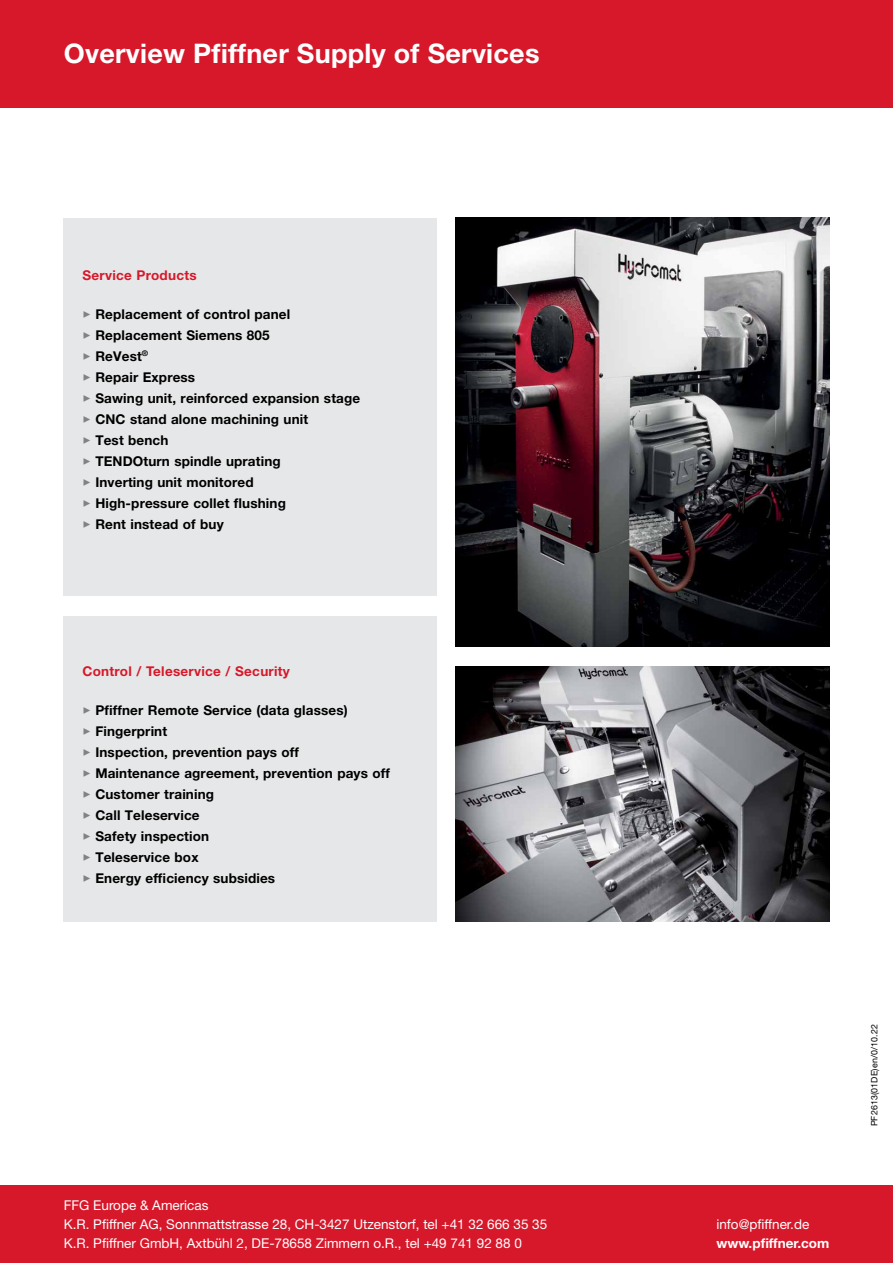
<style>
.page{position:relative;width:893px;height:1263px;background:#fff}
.page>*{position:absolute;margin:0;border:0;box-sizing:border-box;transform-origin:0 0}
.t1{font:700 27px "Helvetica Neue LT Pro";letter-spacing:.01em;color:#fff}
.t2{font:700 13.5px "Helvetica Neue LT Pro";letter-spacing:.01em;color:#000}
.t3{font:13.5px/18.8px "Helvetica Neue LT Pro";color:#fff}
.t4{font:700 13.5px "Helvetica Neue LT Pro";letter-spacing:.02em;color:#d7182a}
.t5{font:700 13.5px "Helvetica Neue LT Pro";color:#fff}
.t6{font:8.85px "Helvetica Neue LT Pro";letter-spacing:.015em;color:#000}
.s1{color:#808285}
</style>
<div class="page">
<div style="left:64px;top:218px;width:373px;height:377px;background:#e6e7e8"></div>
<div style="left:64px;top:617px;width:373px;height:305px;background:#e6e7e8"></div>
<img style="left:456px;top:667px;width:373px;height:255px">
<img style="left:456px;top:218px;width:373px;height:428px">
<div style="left:0;top:0;width:893px;height:107px;background:#d7182a"></div>
<div style="left:0;top:1185px;width:893px;height:78px;background:#d7182a"></div>
<h1 class="t1" style="left:64px;top:37px;width:477px">Overview Pfiffner Supply of Services</h1>
<p class="t4" style="left:82px;top:266px;width:116px">Service Products</p>
<p class="t2" style="left:82px;top:305px;width:209px"><span class="s1">✓</span> Replacement of control panel</p>
<p class="t2" style="left:82px;top:327px;width:189px"><span class="s1">✓</span> Replacement Siemens 805</p>
<p class="t2" style="left:82px;top:348px;width:67px"><span class="s1">✓</span> ReVest<sup>®</sup></p>
<p class="t2" style="left:82px;top:368px;width:114px"><span class="s1">✓</span> Repair Express</p>
<p class="t2" style="left:82px;top:389px;width:279px"><span class="s1">✓</span> Sawing unit, reinforced expansion stage</p>
<p class="t2" style="left:82px;top:411px;width:227px"><span class="s1">✓</span> CNC stand alone machining unit</p>
<p class="t2" style="left:82px;top:432px;width:87px"><span class="s1">✓</span> Test bench</p>
<p class="t2" style="left:82px;top:453px;width:200px"><span class="s1">✓</span> TENDOturn spindle uprating</p>
<p class="t2" style="left:82px;top:474px;width:173px"><span class="s1">✓</span> Inverting unit monitored</p>
<p class="t2" style="left:82px;top:495px;width:205px"><span class="s1">✓</span> High-pressure collet flushing</p>
<p class="t2" style="left:82px;top:516px;width:143px"><span class="s1">✓</span> Rent instead of buy</p>
<p class="t4" style="left:82px;top:663px;width:209px">Control / Teleservice / Security</p>
<p class="t2" style="left:82px;top:702px;width:267px"><span class="s1">✓</span> Pfiffner Remote Service (data glasses)</p>
<p class="t2" style="left:82px;top:723px;width:86px"><span class="s1">✓</span> Fingerprint</p>
<p class="t2" style="left:82px;top:744px;width:218px"><span class="s1">✓</span> Inspection, prevention pays off</p>
<p class="t2" style="left:82px;top:765px;width:309px"><span class="s1">✓</span> Maintenance agreement, prevention pays off</p>
<p class="t2" style="left:82px;top:786px;width:133px"><span class="s1">✓</span> Customer training</p>
<p class="t2" style="left:82px;top:807px;width:119px"><span class="s1">✓</span> Call Teleservice</p>
<p class="t2" style="left:82px;top:828px;width:128px"><span class="s1">✓</span> Safety inspection</p>
<p class="t2" style="left:82px;top:849px;width:118px"><span class="s1">✓</span> Teleservice box</p>
<p class="t2" style="left:82px;top:870px;width:194px"><span class="s1">✓</span> Energy efficiency subsidies</p>
<p class="t3" style="left:64px;top:1196px;width:485px">FFG Europe &amp; Americas<br>K.R. Pfiffner AG, Sonnmattstrasse 28, CH-3427 Utzenstorf, tel +41 32 666 35 35<br>K.R. Pfiffner GmbH, Axtbühl 2, DE-78658 Zimmern o.R., tel +49 741 92 88 0</p>
<p class="t3" style="left:716px;top:1214px;width:94px">info@pfiffner.de</p>
<p class="t5" style="left:716px;top:1234px;width:114px">www.pfiffner.com</p>
<p class="t6" style="left:869px;top:1126px;width:103px;rotate:-90deg">PF2613(01DE)en/0/10.22</p>
</div>
